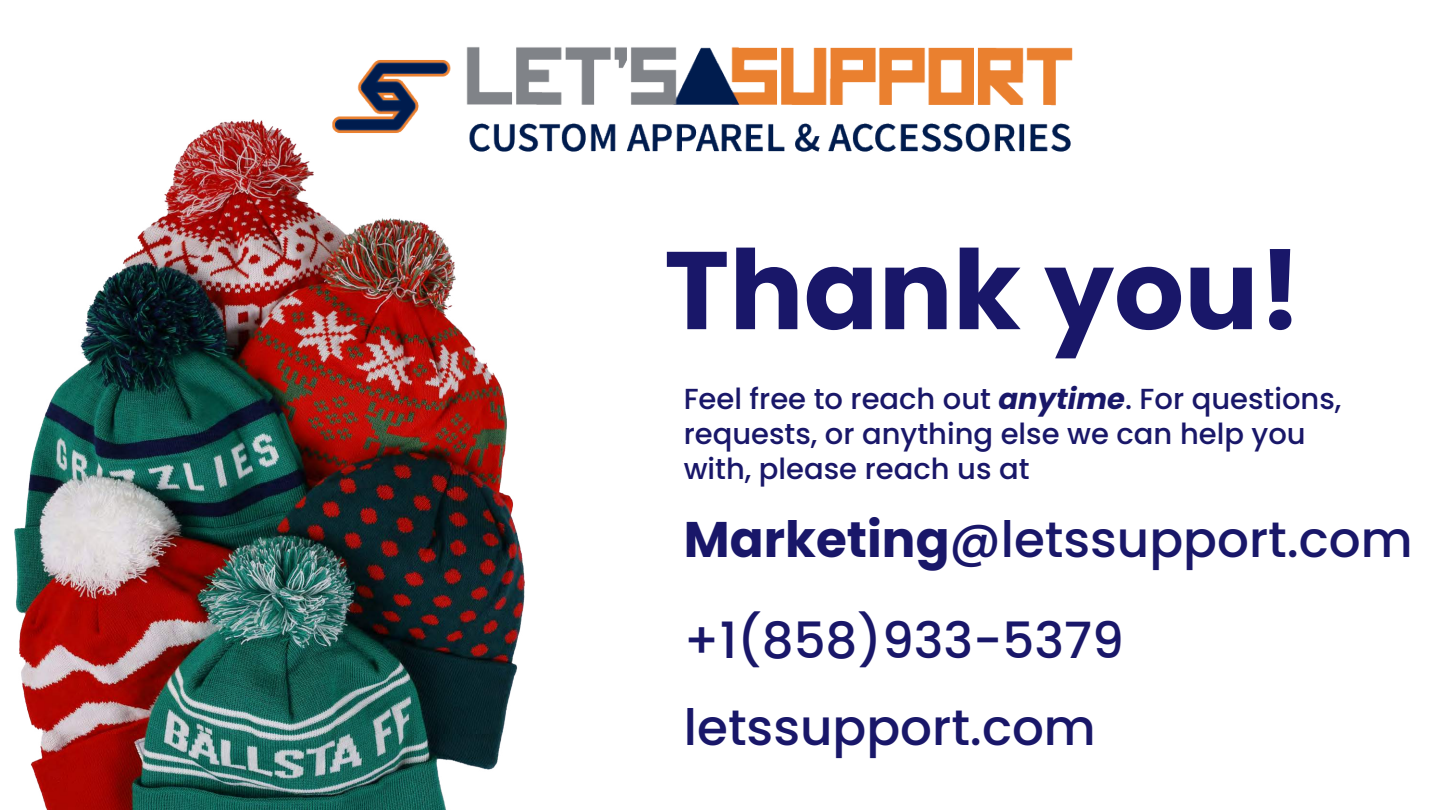
<style>
.page{position:relative;width:1440px;height:810px;background:#fff}
.page>*{position:absolute;margin:0;border:0;box-sizing:border-box;transform-origin:0 0}
.t1{font:700 110.2px "Poppins";color:#191769}
.t2{font:500 50px/101.1px "Poppins";color:#191769}
.t3{font:500 29px/34.8px "Poppins";color:#191769}
.s1{font-weight:700;font-style:italic}
.s2{font-weight:700}
</style>
<div class="page">
<img style="left:334px;top:47px;width:739px;height:105px">
<img style="left:14px;top:119px;width:511px;height:691px">
<h1 class="t1" style="left:664px;top:227px;width:639px">Thank you!</h1>
<p class="t3" style="left:684px;top:382px;width:659px">Feel free to reach out <span class="s1">anytime</span>. For questions, requests, or anything else we can help you with, please reach us at</p>
<h2 class="t2" style="left:684px;top:489px;width:730px"><span class="s2">Marketing</span>@letssupport.com +1(858)933-5379</h2>
<h2 class="t2" style="left:684px;top:677px;width:413px">letssupport.com</h2>
</div>
